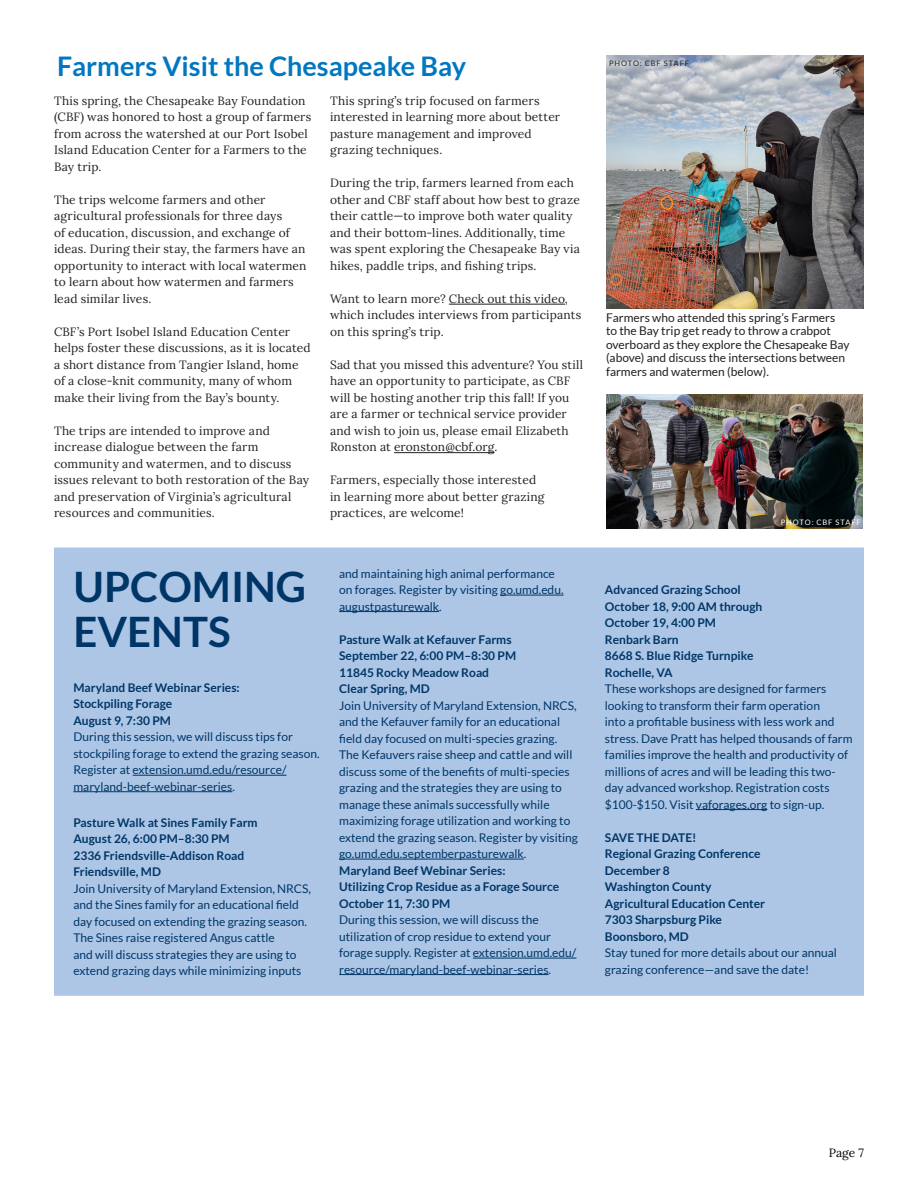
<style>
.page{position:relative;width:918px;height:1188px;background:#fff}
.page>*{position:absolute;margin:0;border:0;box-sizing:border-box;transform-origin:0 0}
.sidebar_head{font:700 42px/45px "Lato";color:#003667}
.L1{font:700 27px "Lato";color:#0077c0}
.sidebar_head-2{font:12px/16.5px "Lato";color:#003667}
.t1{font:12px/16.5px "Lora";letter-spacing:.015em;color:#231f20}
.calendar_text{font:700 12px/16.5px "Lato";color:#003667}
.t2{font:12px/13.5px "Lato";color:#231f20}
.t3{font:12px "Lora";color:#040503}
.Photo_Credit{font:7.5px "Lato";letter-spacing:.115em;color:#262324}
.Photo_Credit-2{font:7.5px "Lato";letter-spacing:.115em;color:#fff}
.s1{font-weight:700}
.s2{font-weight:400}
</style>
<div class="page">
<div style="left:54px;top:548px;width:810px;height:448px;background:#adc6e6"></div>
<hr style="left:133px;top:775px;width:154px;height:1px;background:#003667">
<hr style="left:73px;top:791px;width:159px;height:1px;background:#003667">
<hr style="left:500px;top:595px;width:64px;height:1px;background:#003667">
<hr style="left:339px;top:611px;width:100px;height:1px;background:#003667">
<hr style="left:339px;top:859px;width:185px;height:1px;background:#003667">
<hr style="left:473px;top:958px;width:103px;height:1px;background:#003667">
<hr style="left:339px;top:974px;width:210px;height:1px;background:#003667">
<hr style="left:696px;top:809px;width:71px;height:1px;background:#003667">
<hr style="left:449px;top:304px;width:116px;height:1px;background:#231f20">
<hr style="left:394px;top:452px;width:100px;height:1px;background:#231f20">
<img style="left:606px;top:55px;width:258px;height:253px">
<img style="left:606px;top:394px;width:257px;height:134px">
<p class="L1" style="left:57px;top:50px;width:411px">Farmers Visit the Chesapeake Bay</p>
<p class="t1" style="left:54px;top:92px;width:259px">This spring, the Chesapeake Bay Foundation (CBF) was honored to host a group of farmers from across the watershed at our Port Isobel Island Education Center for a Farmers to the Bay trip.</p>
<p class="t1" style="left:54px;top:191px;width:254px">The trips welcome farmers and other agricultural professionals for three days<br>of education, discussion, and exchange of ideas. During their stay, the farmers have an opportunity to interact with local watermen to learn about how watermen and farmers lead similar lives.</p>
<p class="t1" style="left:54px;top:323px;width:258px">CBF’s Port Isobel Island Education Center helps foster these discussions, as it is located a short distance from Tangier Island, home of a close-knit community, many of whom make their living from the Bay’s bounty.</p>
<p class="t1" style="left:54px;top:422px;width:257px">The trips are intended to improve and increase dialogue between the farm community and watermen, and to discuss issues relevant to both restoration of the Bay and preservation of Virginia’s agricultural resources and communities.</p>
<p class="t1" style="left:330px;top:92px;width:232px">This spring’s trip focused on farmers interested in learning more about better pasture management and improved grazing techniques.</p>
<p class="t1" style="left:330px;top:174px;width:251px">During the trip, farmers learned from each other and CBF staff about how best to graze their cattle—to improve both water quality and their bottom-lines. Additionally, time was spent exploring the Chesapeake Bay via hikes, paddle trips, and fishing trips.</p>
<p class="t1" style="left:330px;top:290px;width:253px">Want to learn more? Check out this video, which includes interviews from participants on this spring’s trip.</p>
<p class="t1" style="left:330px;top:356px;width:255px">Sad that you missed this adventure? You still have an opportunity to participate, as CBF will be hosting another trip this fall! If you are a farmer or technical service provider and wish to join us, please email Elizabeth Ronston at eronston@cbf.org.</p>
<p class="t1" style="left:330px;top:471px;width:216px">Farmers, especially those interested in learning more about better grazing practices, are welcome!</p>
<p class="sidebar_head" style="left:73px;top:563px;width:234px">UPCOMING<br>EVENTS</p>
<p class="sidebar_head-2" style="left:73px;top:679px;width:248px"><span class="s1">Maryland Beef Webinar Series:<br>Stockpiling Forage<br>August 9, 7:30 PM<br></span>During this session, we will discuss tips for stockpiling forage to extend the grazing season.</p>
<p class="sidebar_head-2" style="left:73px;top:762px;width:215px">Register at extension.umd.edu/resource/ maryland-beef-webinar-series.</p>
<p class="sidebar_head-2" style="left:73px;top:814px;width:239px"><span class="s1">Pasture Walk at Sines Family Farm<br>August 26, 6:00 PM–8:30 PM<br>2336 Friendsville-Addison Road Friendsville, MD<br></span>Join University of Maryland Extension, NRCS, and the Sines family for an educational field day focused on extending the grazing season.<br>The Sines raise registered Angus cattle<br>and will discuss strategies they are using to extend grazing days while minimizing inputs</p>
<p class="sidebar_head-2" style="left:339px;top:565px;width:226px">and maintaining high animal performance on forages. Register by visiting go.umd.edu. augustpasturewalk.</p>
<p class="sidebar_head-2" style="left:339px;top:631px;width:240px"><span class="s1">Pasture Walk at Kefauver Farms<br>September 22, 6:00 PM–8:30 PM<br>11845 Rocky Meadow Road<br>Clear Spring, MD<br></span>Join University of Maryland Extension, NRCS, and the Kefauver family for an educational field day focused on multi-species grazing.<br>The Kefauvers raise sheep and cattle and will discuss some of the benefits of multi-species grazing and the strategies they are using to manage these animals successfully while maximizing forage utilization and working to extend the grazing season. Register by visiting go.umd.edu.septemberpasturewalk.</p>
<p class="sidebar_head-2" style="left:339px;top:862px;width:239px"><span class="s1">Maryland Beef Webinar Series:<br>Utilizing Crop Residue as a Forage Source October 11, 7:30 PM<br></span>During this session, we will discuss the utilization of crop residue to extend your forage supply. Register at extension.umd.edu/ resource/maryland-beef-webinar-series.</p>
<p class="Photo_Credit" style="left:609px;top:59px;width:81px">PHOTO: CBF STAFF</p>
<p class="t2" style="left:606px;top:311px;width:245px">Farmers who attended this spring’s Farmers<br>to the Bay trip get ready to throw a crabpot overboard as they explore the Chesapeake Bay (above) and discuss the intersections between farmers and watermen (below).</p>
<p class="Photo_Credit-2" style="left:781px;top:518px;width:81px">PHOTO: CBF STAFF</p>
<p class="sidebar_head-2" style="left:605px;top:582px;width:249px"><span class="s1">Advanced Grazing School<br>October 18, 9:00 AM through<br>October 19, 4:00 PM<br>Renbark Barn<br>8668 S. Blue Ridge Turnpike<br>Rochelle, VA<br></span>These workshops are designed for farmers looking to transform their farm operation<br>into a profitable business with less work and stress. Dave Pratt has helped thousands of farm families improve the health and productivity of millions of acres and will be leading this two&shy;day advanced workshop. Registration costs $100-$150. Visit vaforages.org to sign-up.</p>
<p class="calendar_text" style="left:605px;top:829px;width:157px">SAVE THE DATE!<br>Regional Grazing Conference</p>
<p class="calendar_text" style="left:605px;top:862px;width:234px">December 8<br>Washington County<br>Agricultural Education Center<br>7303 Sharpsburg Pike<br>Boonsboro, MD<br><span class="s2">Stay tuned for more details about our annual grazing conference—and save the date!</span></p>
<p class="t3" style="left:829px;top:1144px;width:37px">Page 7</p>
</div>
